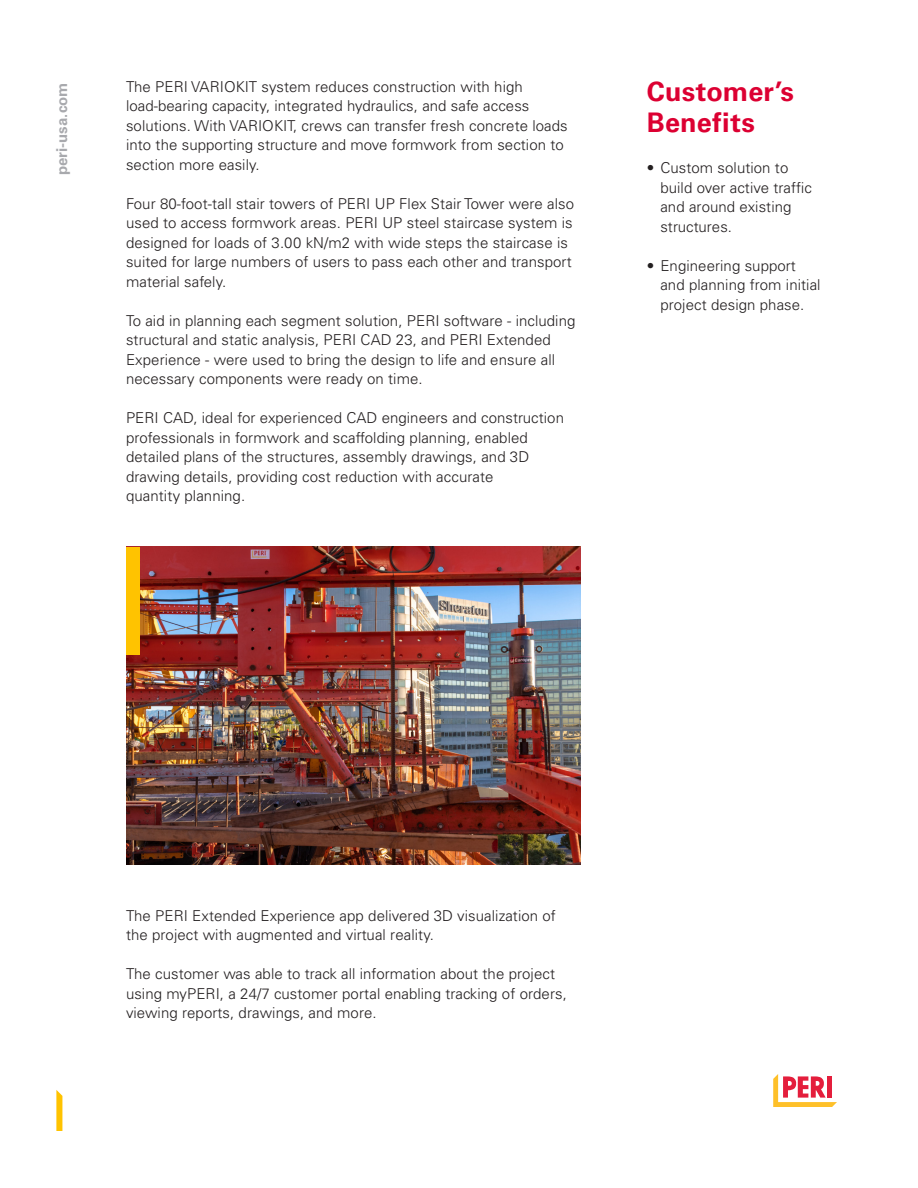
<style>
.page{position:relative;width:918px;height:1188px;background:#fff}
.page>*{position:absolute;margin:0;border:0;box-sizing:border-box;transform-origin:0 0}
.t1{font:700 27px/31.5px "Univers LT Pro";letter-spacing:.005em;color:#dc0032}
.t2{font:300 15px/19.5px "Univers LT Pro";letter-spacing:.005em;color:#231f20}
.t3{font:700 15px "Univers LT Pro";color:#a8a9ad}
</style>
<div class="page">
<svg style="left:773px;top:1074px;width:64px;height:33px"></svg>
<div style="left:827px;top:1076px;width:5px;height:22px;background:#e41e3c"></div>
<svg style="left:56px;top:1090px;width:6px;height:41px"></svg>
<img style="left:126px;top:547px;width:454px;height:318px">
<div style="left:126px;top:547px;width:14px;height:108px;background:#ffc300"></div>
<p class="t3" style="left:53px;top:175px;width:94px;rotate:-90deg">peri-usa.com</p>
<p class="t2" style="left:126px;top:77px;width:443px">The PERI VARIOKIT system reduces construction with high load-bearing capacity, integrated hydraulics, and safe access solutions. With VARIOKIT, crews can transfer fresh concrete loads into the supporting structure and move formwork from section to section more easily.</p>
<p class="t2" style="left:126px;top:194px;width:450px">Four 80-foot-tall stair towers of PERI UP Flex Stair Tower were also used to access formwork areas. PERI UP steel staircase system is designed for loads of 3.00 kN/m2 with wide steps the staircase is suited for large numbers of users to pass each other and transport material safely.</p>
<p class="t2" style="left:126px;top:311px;width:451px">To aid in planning each segment solution, PERI software - including structural and static analysis, PERI CAD 23, and PERI Extended Experience - were used to bring the design to life and ensure all necessary components were ready on time.</p>
<p class="t2" style="left:126px;top:409px;width:439px">PERI CAD, ideal for experienced CAD engineers and construction professionals in formwork and scaffolding planning, enabled detailed plans of the structures, assembly drawings, and 3D drawing details, providing cost reduction with accurate<br>quantity planning.</p>
<p class="t1" style="left:647px;top:76px;width:149px">Customer’s<br>Benefits</p>
<p class="t2" style="left:660px;top:158px;width:153px;text-indent:-14px">• Custom solution to build over active traffic and around existing structures.</p>
<p class="t2" style="left:660px;top:256px;width:162px;text-indent:-14px">• Engineering support and planning from initial project design phase.</p>
<p class="t2" style="left:126px;top:906px;width:431px">The PERI Extended Experience app delivered 3D visualization of the project with augmented and virtual reality.</p>
<p class="t2" style="left:126px;top:964px;width:442px">The customer was able to track all information about the project using myPERI, a 24/7 customer portal enabling tracking of orders, viewing reports, drawings, and more.</p>
</div>
